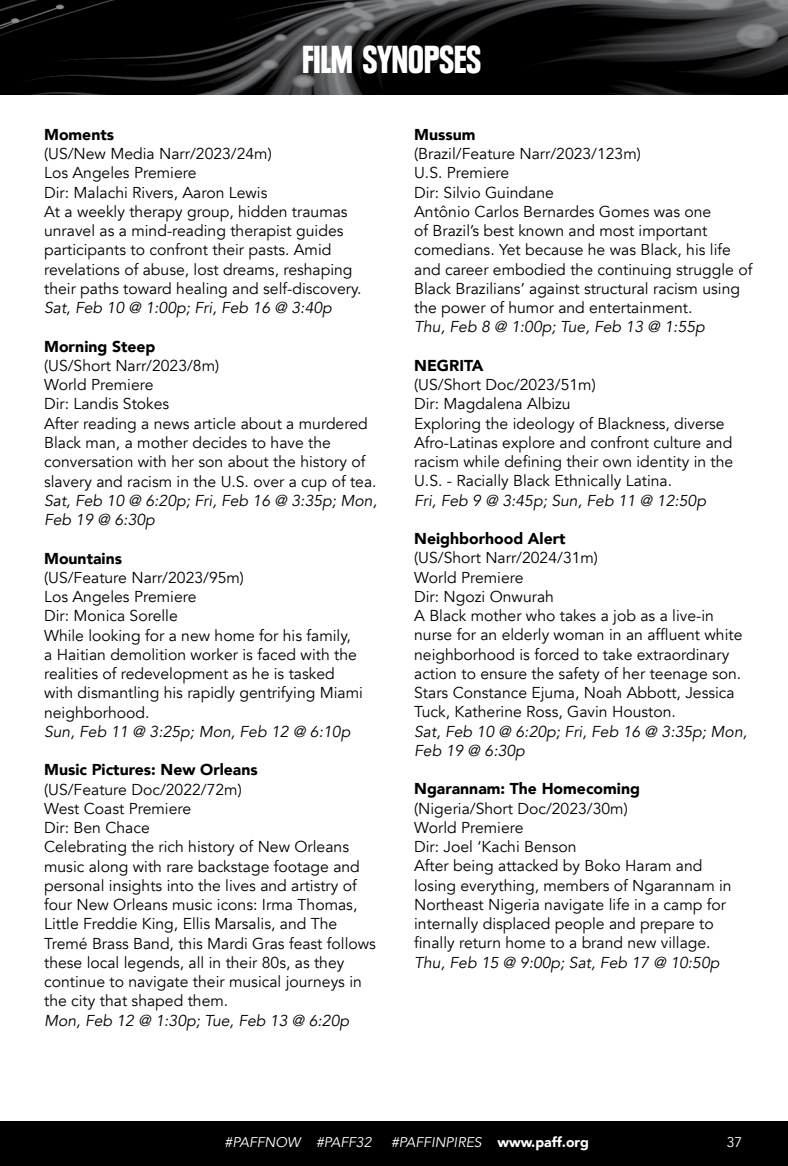
<style>
.page{position:relative;width:788px;height:1166px;background:#fff}
.page>*{position:absolute;margin:0;border:0;box-sizing:border-box;transform-origin:0 0}
.t1{font:900 condensed 38.5px "Plak";letter-spacing:-.01em;color:#fff}
.t2{font:15.75px/19.2px "Avenir";color:#000}
.t3{font:italic 15.75px/19.2px "Avenir";color:#000}
.t4{font:900 15.75px "Avenir";color:#000}
.t5{font:italic 14px "Avenir";color:#fff}
.t6{font:14px "Avenir";color:#fff}
.s1{font-weight:900;font-style:normal}
</style>
<div class="page">
<div style="left:0;top:1121px;width:788px;height:45px;background:#000"></div>
<img style="left:0;top:0;width:788px;height:94px">
<h1 class="t1" style="left:302px;top:37px;width:180px">FILM SYNOPSES</h1>
<p class="t4" style="left:44px;top:121px;width:71px">Moments</p>
<p class="t2" style="left:44px;top:144px;width:319px">(US/New Media Narr/2023/24m)<br>Los Angeles Premiere<br>Dir: Malachi Rivers, Aaron Lewis<br>At a weekly therapy group, hidden traumas unravel as a mind-reading therapist guides participants to confront their pasts. Amid revelations of abuse, lost dreams, reshaping their paths toward healing and self-discovery.</p>
<p class="t3" style="left:44px;top:298px;width:289px">Sat, Feb 10 @ 1:00p; Fri, Feb 16 @ 3:40p</p>
<p class="t4" style="left:44px;top:333px;width:113px">Morning Steep</p>
<p class="t2" style="left:44px;top:356px;width:334px">(US/Short Narr/2023/8m)<br>World Premiere<br>Dir: Landis Stokes<br>After reading a news article about a murdered Black man, a mother decides to have the conversation with her son about the history of slavery and racism in the U.S. over a cup of tea.</p>
<p class="t3" style="left:44px;top:491px;width:334px">Sat, Feb 10 @ 6:20p; Fri, Feb 16 @ 3:35p; Mon,<br>Feb 19 @ 6:30p</p>
<p class="t4" style="left:44px;top:544px;width:79px">Mountains</p>
<p class="t2" style="left:44px;top:568px;width:320px">(US/Feature Narr/2023/95m)<br>Los Angeles Premiere<br>Dir: Monica Sorelle<br>While looking for a new home for his family,<br>a Haitian demolition worker is faced with the realities of redevelopment as he is tasked with dismantling his rapidly gentrifying Miami neighborhood.</p>
<p class="t3" style="left:44px;top:722px;width:307px">Sun, Feb 11 @ 3:25p; Mon, Feb 12 @ 6:10p</p>
<p class="t4" style="left:44px;top:756px;width:215px">Music Pictures: New Orleans</p>
<p class="t2" style="left:44px;top:779px;width:333px">(US/Feature Doc/2022/72m)<br>West Coast Premiere<br>Dir: Ben Chace<br>Celebrating the rich history of New Orleans music along with rare backstage footage and personal insights into the lives and artistry of four New Orleans music icons: Irma Thomas, Little Freddie King, Ellis Marsalis, and The Tremé Brass Band, this Mardi Gras feast follows these local legends, all in their 80s, as they continue to navigate their musical journeys in the city that shaped them.</p>
<p class="t3" style="left:44px;top:1010px;width:306px">Mon, Feb 12 @ 1:30p; Tue, Feb 13 @ 6:20p</p>
<p class="t4" style="left:414px;top:121px;width:63px">Mussum</p>
<p class="t2" style="left:414px;top:144px;width:340px">(Brazil/Feature Narr/2023/123m)<br>U.S. Premiere<br>Dir: Silvio Guindane<br>Antônio Carlos Bernardes Gomes was one<br>of Brazil’s best known and most important comedians. Yet because he was Black, his life and career embodied the continuing struggle of Black Brazilians’ against structural racism using the power of humor and entertainment.</p>
<p class="t3" style="left:414px;top:317px;width:292px">Thu, Feb 8 @ 1:00p; Tue, Feb 13 @ 1:55p</p>
<p class="t4" style="left:414px;top:352px;width:71px">NEGRITA</p>
<p class="t2" style="left:414px;top:375px;width:321px">(US/Short Doc/2023/51m)<br>Dir: Magdalena Albizu<br>Exploring the ideology of Blackness, diverse Afro-Latinas explore and confront culture and racism while defining their own identity in the U.S. - Racially Black Ethnically Latina.</p>
<p class="t3" style="left:414px;top:491px;width:293px">Fri, Feb 9 @ 3:45p; Sun, Feb 11 @ 12:50p</p>
<p class="t4" style="left:414px;top:525px;width:153px">Neighborhood Alert</p>
<p class="t2" style="left:414px;top:548px;width:330px">(US/Short Narr/2024/31m)<br>World Premiere<br>Dir: Ngozi Onwurah<br>A Black mother who takes a job as a live-in nurse for an elderly woman in an affluent white neighborhood is forced to take extraordinary action to ensure the safety of her teenage son.<br>Stars Constance Ejuma, Noah Abbott, Jessica Tuck, Katherine Ross, Gavin Houston.</p>
<p class="t3" style="left:414px;top:722px;width:334px">Sat, Feb 10 @ 6:20p; Fri, Feb 16 @ 3:35p; Mon,<br>Feb 19 @ 6:30p</p>
<p class="t4" style="left:414px;top:775px;width:227px">Ngarannam: The Homecoming</p>
<p class="t2" style="left:414px;top:799px;width:319px">(Nigeria/Short Doc/2023/30m)<br>World Premiere<br>Dir: Joel ‘Kachi Benson<br>After being attacked by Boko Haram and losing everything, members of Ngarannam in Northeast Nigeria navigate life in a camp for internally displaced people and prepare to finally return home to a brand new village.</p>
<p class="t3" style="left:414px;top:953px;width:307px">Thu, Feb 15 @ 9:00p; Sat, Feb 17 @ 10:50p</p>
<p class="t5" style="left:225px;top:1133px;width:148px">#PAFFNOW #PAFF32</p>
<p class="t5" style="left:391px;top:1133px;width:199px">#PAFFINPIRES <span class="s1">www.paff.org</span></p>
<p class="t6" style="left:726px;top:1133px;width:17px">37</p>
</div>
